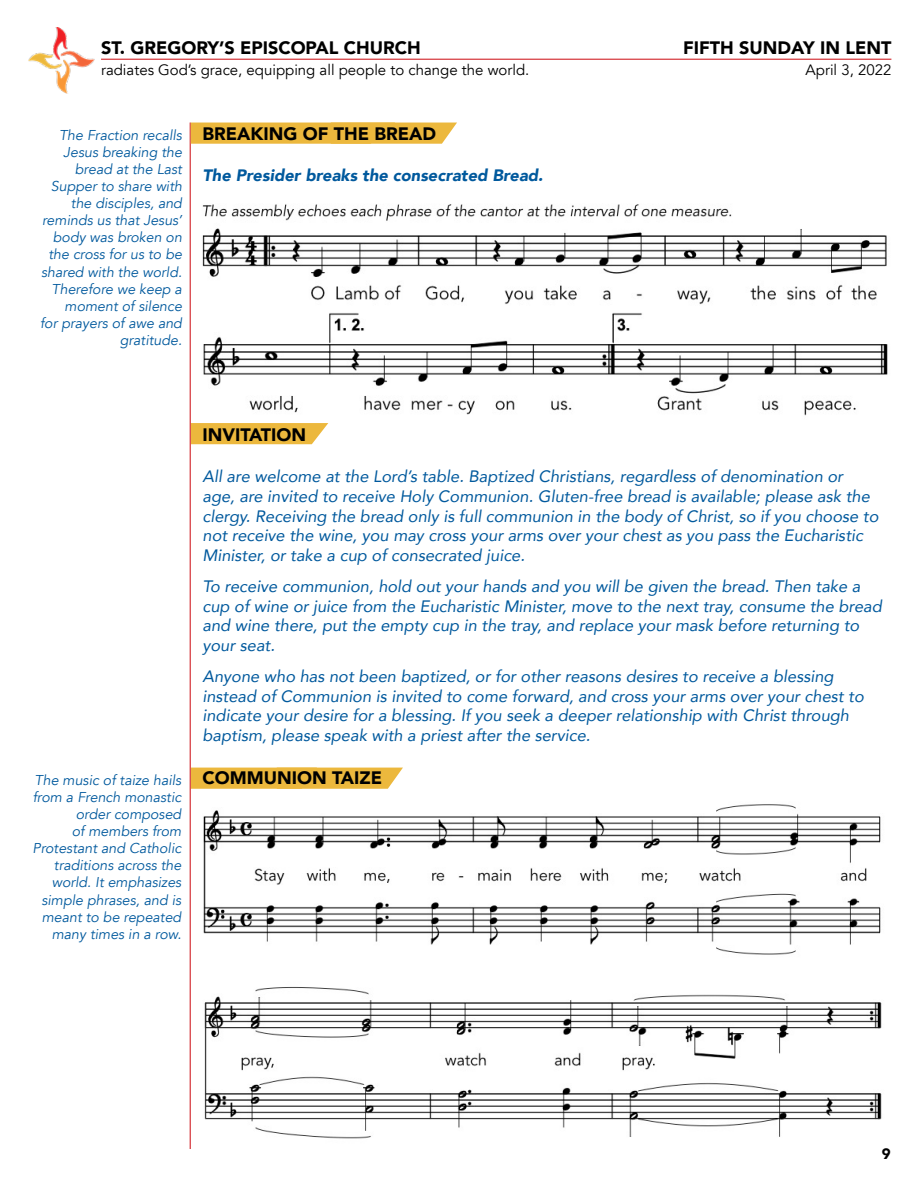
<style>
.page{position:relative;width:918px;height:1188px;background:#fff}
.page>*{position:absolute;margin:0;border:0;box-sizing:border-box;transform-origin:0 0}
.t1{font:900 18px "Avenir";color:#000}
.t2{font:italic 16.5px/19.8px "Avenir";color:#00599d}
.t3{font:italic 900 16.5px "Avenir";color:#00599d}
.t4{font:15px "Avenir";color:#000}
.t5{font:900 15px "Avenir";color:#000}
.t6{font:italic 14.25px/17.1px "Avenir";color:#00599d;text-align:right}
</style>
<div class="page">
<svg style="left:191px;top:423px;width:137px;height:21px;background:#edbc48"></svg>
<svg style="left:191px;top:768px;width:212px;height:21px;background:#ecbb45"></svg>
<hr style="left:190px;top:123px;width:1px;height:1026px;background:#d2232a">
<img style="left:203px;top:804px;width:679px;height:335px">
<hr style="left:101px;top:59px;width:790px;height:1px;background:#d2232a">
<img style="left:28px;top:27px;width:96px;height:67px">
<svg style="left:191px;top:123px;width:266px;height:21px;background:#ecba44"></svg>
<img style="left:202px;top:204px;width:686px;height:212px">
<p class="t1" style="left:101px;top:33px;width:321px">ST. GREGORY’S EPISCOPAL CHURCH</p>
<p class="t4" style="left:101px;top:61px;width:430px">radiates God’s grace, equipping all people to change the world.</p>
<p class="t6" style="left:40px;top:127px;width:143px">The Fraction recalls<br>Jesus breaking the bread at the Last<br>Supper to share with the disciples, and reminds us that Jesus’ body was broken on the cross for us to be shared with the world.<br>Therefore we keep a moment of silence<br>for prayers of awe and gratitude.</p>
<p class="t1" style="left:202px;top:118px;width:235px">BREAKING OF THE BREAD</p>
<p class="t3" style="left:202px;top:162px;width:342px">The Presider breaks the consecrated Bread.</p>
<p class="t1" style="left:683px;top:33px;width:210px">FIFTH SUNDAY IN LENT</p>
<p class="t4" style="left:806px;top:61px;width:87px">April 3, 2022</p>
<p class="t6" style="left:33px;top:772px;width:150px">The music of taize hails from a French monastic order composed<br>of members from<br>Protestant and Catholic traditions across the world. It emphasizes simple phrases, and is meant to be repeated many times in a row.</p>
<p class="t1" style="left:202px;top:419px;width:105px">INVITATION</p>
<p class="t2" style="left:202px;top:466px;width:678px">All are welcome at the Lord’s table. Baptized Christians, regardless of denomination or age, are invited to receive Holy Communion. Gluten-free bread is available; please ask the clergy. Receiving the bread only is full communion in the body of Christ, so if you choose to not receive the wine, you may cross your arms over your chest as you pass the Eucharistic Minister, or take a cup of consecrated juice.</p>
<p class="t2" style="left:202px;top:576px;width:681px">To receive communion, hold out your hands and you will be given the bread. Then take a cup of wine or juice from the Eucharistic Minister, move to the next tray, consume the bread and wine there, put the empty cup in the tray, and replace your mask before returning to your seat.</p>
<p class="t2" style="left:202px;top:666px;width:663px">Anyone who has not been baptized, or for other reasons desires to receive a blessing instead of Communion is invited to come forward, and cross your arms over your chest to indicate your desire for a blessing. If you seek a deeper relationship with Christ through baptism, please speak with a priest after the service.</p>
<p class="t1" style="left:202px;top:763px;width:181px">COMMUNION TAIZE</p>
<p class="t5" style="left:882px;top:1141px;width:10px">9</p>
</div>
